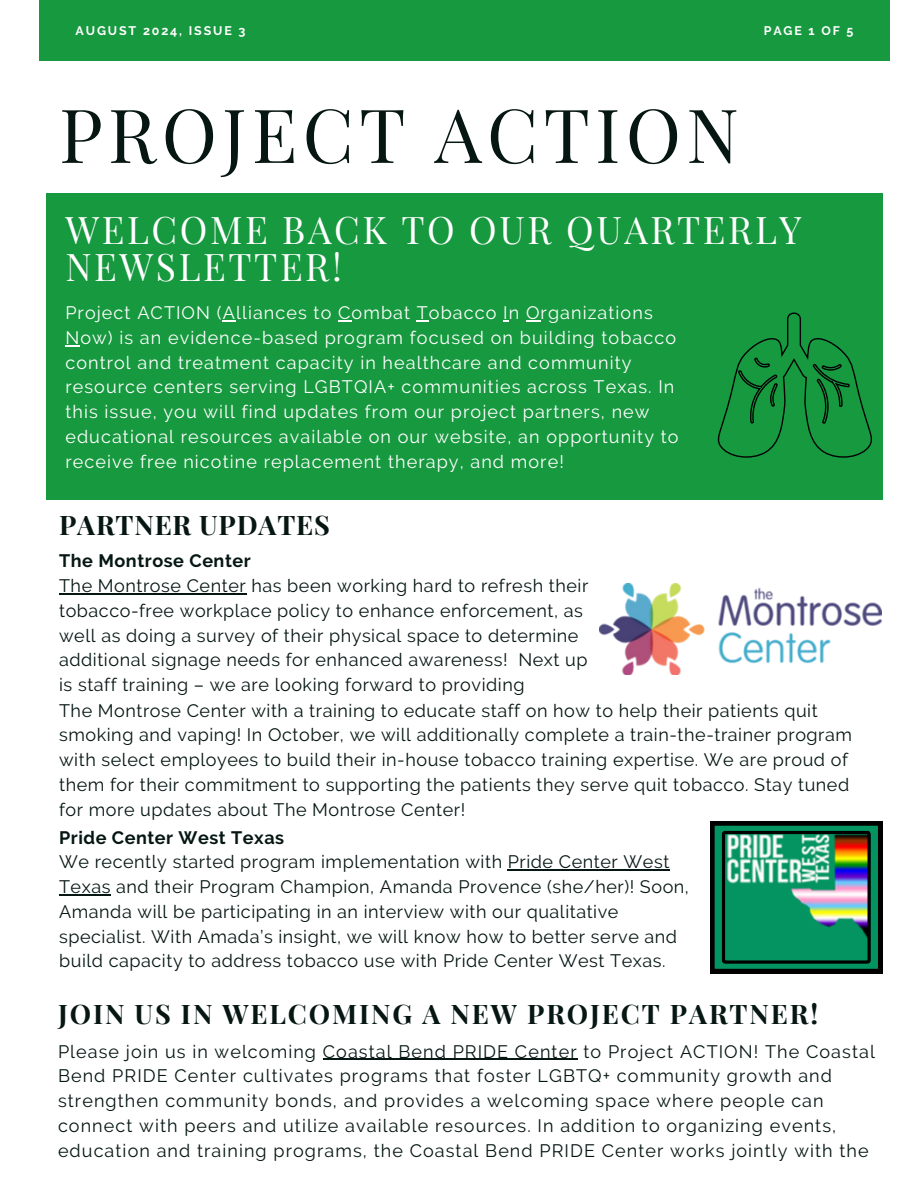
<style>
.page{position:relative;width:918px;height:1188px;background:#fff}
.page>*{position:absolute;margin:0;border:0;box-sizing:border-box;transform-origin:0 0}
.t1{font:74.7px "Playfair Display";letter-spacing:.07em;color:#051613}
.t2{font:37.35px/36.9px "Playfair Display";letter-spacing:.07em;color:#fff}
.t3{font:700 27px "Playfair Display";letter-spacing:.07em;color:#051613}
.t4{font:700 27px "Playfair Display";letter-spacing:.03em;color:#051613}
.t5{font:18px/24.8px "Raleway";letter-spacing:.03em;color:#051613}
.t6{font:18px/24.8px "Raleway";letter-spacing:.06em;color:#fff}
.t7{font:18px/24.8px "Raleway";letter-spacing:.06em;color:#051613}
.t8{font:700 12.45px "Raleway";letter-spacing:.15em;color:#fff}
.s1{font-weight:700}
</style>
<div class="page">
<div style="left:39px;top:0;width:851px;height:60px;background:#17993f"></div>
<img style="left:600px;top:583px;width:282px;height:91px">
<svg style="left:710px;top:821px;width:172px;height:152px;background:#328263"></svg>
<hr style="left:59px;top:593px;width:187px;height:1px;background:#051613">
<div style="left:46px;top:194px;width:837px;height:306px;background:#17993f"></div>
<svg style="left:717px;top:313px;width:155px;height:145px"></svg>
<svg style="left:223px;top:320px;width:13px;height:1px"></svg>
<svg style="left:338px;top:320px;width:14px;height:1px"></svg>
<svg style="left:417px;top:320px;width:12px;height:1px"></svg>
<svg style="left:526px;top:320px;width:15px;height:1px"></svg>
<svg style="left:65px;top:345px;width:15px;height:1px"></svg>
<hr style="left:508px;top:870px;width:162px;height:1px;background:#051613">
<hr style="left:59px;top:894px;width:52px;height:1px;background:#051613">
<hr style="left:323px;top:1059px;width:255px;height:1px;background:#051613">
<h1 class="t8" style="left:76px;top:23px;width:171px">AUGUST 2024, ISSUE 3</h1>
<p class="t8" style="left:764px;top:23px;width:91px">PAGE 1 OF 5</p>
<h2 class="t1" style="left:59px;top:82px;width:681px">PROJECT ACTION</h2>
<h4 class="t2" style="left:65px;top:210px;width:738px">WELCOME BACK TO OUR QUARTERLY<br>NEWSLETTER!</h4>
<h3 class="t6" style="left:65px;top:300px;width:615px">Project ACTION (Alliances to Combat Tobacco In Organizations Now) is an evidence-based program focused on building tobacco control and treatment capacity in healthcare and community resource centers serving LGBTQIA+ communities across Texas. In this issue, you will find updates from our project partners, new educational resources available on our website, an opportunity to receive free nicotine replacement therapy, and more!</h3>
<h4 class="t4" style="left:59px;top:506px;width:272px">PARTNER UPDATES</h4>
<p class="t5" style="left:59px;top:549px;width:531px"><span class="s1">The Montrose Center<br></span>The Montrose Center has been working hard to refresh their tobacco-free workplace policy to enhance enforcement, as well as doing a survey of their physical space to determine additional signage needs for enhanced awareness! Next up is staff training – we are looking forward to providing</p>
<h4 class="t5" style="left:59px;top:698px;width:794px">The Montrose Center with a training to educate staff on how to help their patients quit smoking and vaping! In October, we will additionally complete a train-the-trainer program with select employees to build their in-house tobacco training expertise. We are proud of them for their commitment to supporting the patients they serve quit tobacco. Stay tuned for more updates about The Montrose Center!</h4>
<p class="t5" style="left:59px;top:825px;width:631px"><span class="s1">Pride Center West Texas<br></span>We recently started program implementation with Pride Center West Texas and their Program Champion, Amanda Provence (she/her)! Soon, Amanda will be participating in an interview with our qualitative specialist. With Amada’s insight, we will know how to better serve and build capacity to address tobacco use with Pride Center West Texas.</p>
<p class="t3" style="left:58px;top:994px;width:762px">JOIN US IN WELCOMING A NEW PROJECT PARTNER!</p>
<h4 class="t7" style="left:58px;top:1039px;width:818px">Please join us in welcoming Coastal Bend PRIDE Center to Project ACTION! The Coastal Bend PRIDE Center cultivates programs that foster LGBTQ+ community growth and strengthen community bonds, and provides a welcoming space where people can connect with peers and utilize available resources. In addition to organizing events, education and training programs, the Coastal Bend PRIDE Center works jointly with the</h4>
</div>
